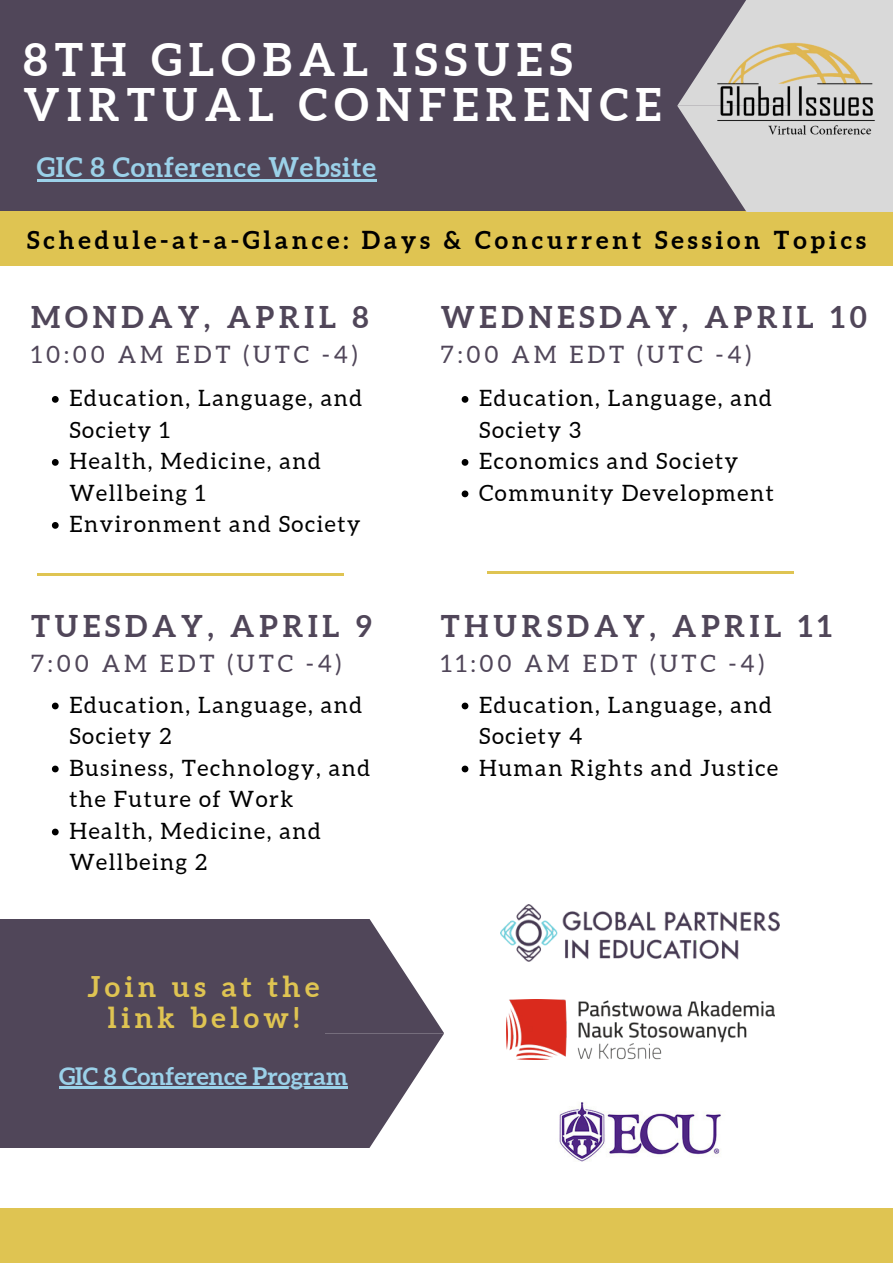
<style>
.page{position:relative;width:893px;height:1263px;background:#fff}
.page>*{position:absolute;margin:0;border:0;box-sizing:border-box;transform-origin:0 0}
.t1{font:700 44.92px/45.6px "Aleo";letter-spacing:.16em;color:#fff}
.t2{font:700 30px "Aleo";letter-spacing:.16em;color:#504659}
.t3{font:700 28.5px/30.9px "Aleo";letter-spacing:.16em;color:#dfc452;text-align:center}
.t4{font:700 27px "Aleo";letter-spacing:.03em;color:#9bd1e9}
.t5{font:700 24.75px "Aleo";letter-spacing:.16em;color:#000}
.t6{font:24px "Aleo";letter-spacing:.16em;color:#504659}
.t7{font:700 24px "Aleo";color:#9bd1e9}
.t8{font:22.5px/31.5px "Aleo";letter-spacing:.07em;color:#000}
</style>
<div class="page">
<div style="left:0;top:0;width:893px;height:216px;background:#504659"></div>
<svg style="left:52px;top:396px;width:7px;height:7px"></svg>
<svg style="left:52px;top:459px;width:7px;height:7px"></svg>
<svg style="left:52px;top:522px;width:7px;height:7px"></svg>
<hr style="left:37px;top:574px;width:306px;height:1px;background:#dfc452">
<img style="left:559px;top:1102px;width:162px;height:60px">
<img style="left:501px;top:904px;width:279px;height:57px">
<div style="left:0;top:211px;width:893px;height:55px;background:#dfc452"></div>
<hr style="left:37px;top:179px;width:340px;height:2px;background:#9bd1e9">
<div style="left:788px;top:0;width:105px;height:212px;background:#d9d9d9"></div>
<svg style="left:677px;top:0;width:111px;height:212px"></svg>
<img style="left:696px;top:27px;width:179px;height:124px">
<svg style="left:52px;top:703px;width:7px;height:6px"></svg>
<svg style="left:52px;top:766px;width:7px;height:6px"></svg>
<svg style="left:52px;top:829px;width:7px;height:6px"></svg>
<div style="left:0;top:920px;width:325px;height:227px;background:#504659"></div>
<svg style="left:323px;top:920px;width:120px;height:227px"></svg>
<hr style="left:59px;top:1087px;width:289px;height:2px;background:#9bd1e9">
<svg style="left:461px;top:396px;width:7px;height:7px"></svg>
<svg style="left:461px;top:459px;width:7px;height:7px"></svg>
<svg style="left:461px;top:490px;width:7px;height:7px"></svg>
<svg style="left:461px;top:703px;width:7px;height:6px"></svg>
<svg style="left:461px;top:766px;width:7px;height:6px"></svg>
<hr style="left:487px;top:572px;width:306px;height:2px;background:#dfc452">
<img style="left:506px;top:999px;width:268px;height:60px">
<div style="left:0;top:1208px;width:893px;height:55px;background:#dfc452"></div>
<h4 class="t1" style="left:24px;top:37px;width:639px">8TH GLOBAL ISSUES<br>VIRTUAL CONFERENCE</h4>
<h5 class="t4" style="left:37px;top:152px;width:340px">GIC 8 Conference Website</h5>
<h5 class="t5" style="left:27px;top:226px;width:840px">Schedule-at-a-Glance: Days &amp; Concurrent Session Topics</h5>
<p class="t2" style="left:31px;top:300px;width:339px">MONDAY, APRIL 8</p>
<p class="t6" style="left:31px;top:340px;width:328px">10:00 AM EDT (UTC -4)</p>
<p class="t8" style="left:69px;top:382px;width:294px">Education, Language, and<br>Society 1</p>
<p class="t8" style="left:69px;top:445px;width:253px">Health, Medicine, and<br>Wellbeing 1</p>
<p class="t8" style="left:69px;top:508px;width:293px">Environment and Society</p>
<p class="t2" style="left:31px;top:609px;width:342px">TUESDAY, APRIL 9</p>
<p class="t6" style="left:31px;top:650px;width:312px">7:00 AM EDT (UTC -4)</p>
<p class="t8" style="left:69px;top:689px;width:294px">Education, Language, and<br>Society 2</p>
<p class="t8" style="left:69px;top:752px;width:302px">Business, Technology, and the Future of Work</p>
<p class="t8" style="left:69px;top:815px;width:253px">Health, Medicine, and<br>Wellbeing 2</p>
<h5 class="t3" style="left:87px;top:971px;width:233px">Join us at the link below!</h5>
<p class="t7" style="left:59px;top:1062px;width:290px">GIC 8 Conference Program</p>
<p class="t2" style="left:441px;top:300px;width:427px">WEDNESDAY, APRIL 10</p>
<p class="t6" style="left:441px;top:340px;width:312px">7:00 AM EDT (UTC -4)</p>
<p class="t8" style="left:479px;top:382px;width:294px">Education, Language, and<br>Society 3</p>
<p class="t8" style="left:479px;top:445px;width:261px">Economics and Society</p>
<p class="t8" style="left:479px;top:477px;width:296px">Community Development</p>
<p class="t2" style="left:441px;top:609px;width:392px">THURSDAY, APRIL 11</p>
<p class="t6" style="left:441px;top:650px;width:325px">11:00 AM EDT (UTC -4)</p>
<p class="t8" style="left:479px;top:689px;width:294px">Education, Language, and<br>Society 4</p>
<p class="t8" style="left:479px;top:752px;width:301px">Human Rights and Justice</p>
</div>
